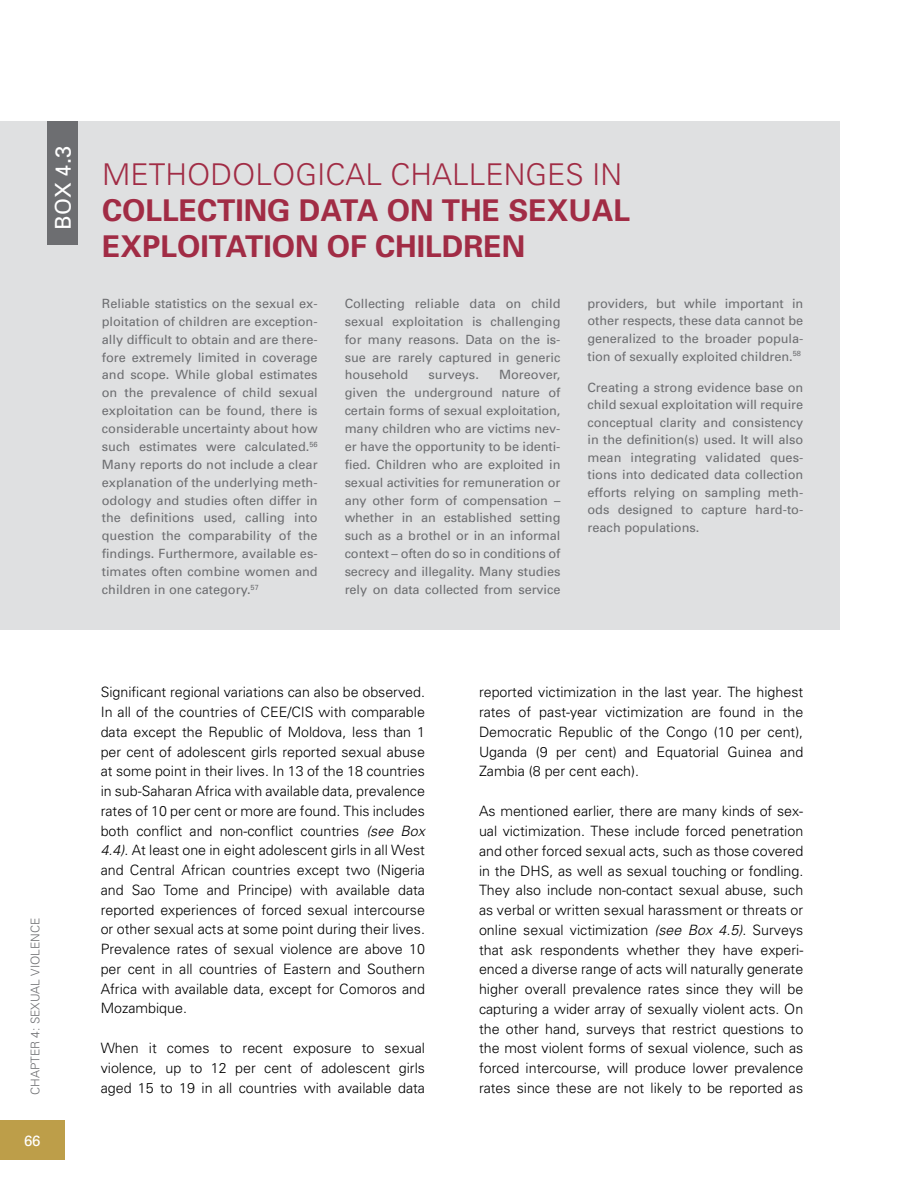
<style>
.page{position:relative;width:918px;height:1188px;background:#fff}
.page>*{position:absolute;margin:0;border:0;box-sizing:border-box;transform-origin:0 0}
.t1{font:700 30px/36px "Univers";color:#a12c45}
.t2{font:300 30px "Univers";color:#a12c45}
.t3{font:21.75px "Univers";color:#fff}
.t4{font:14.85px "Univers";color:#fff}
.t5{font:300 14.25px/19.8px "Univers";color:#000}
.t6{font:12.75px/17.9px "Univers";color:#6d6e71;text-align:justify}
.t7{font:300 12px "Univers";color:#6d6e71}
.s1{font-style:italic}
</style>
<div class="page">
<div style="left:0;top:1120px;width:65px;height:40px;background:#bd9e49"></div>
<div style="left:0;top:121px;width:839px;height:509px;background:#dcddde"></div>
<div style="left:47px;top:121px;width:30px;height:123px;background:#6d6e71"></div>
<h2 class="t3" style="left:50px;top:230px;width:85px;rotate:-90deg">Box 4.3</h2>
<h1 class="t2" style="left:102px;top:157px;width:49px">Methodological</h1>
<h1 class="t2" style="left:391px;top:157px;width:20px">challenges</h1>
<h1 class="t2" style="left:592px;top:157px;width:14px">in</h1>
<h1 class="t1" style="left:102px;top:192px;width:529px">COLLECTING DATA ON THE SEXUAL<br>EXPLOITATION OF CHI LDREN</h1>
<p class="t6" style="left:102px;top:294px;width:217px">Reliable statistics on the sexual ex&shy;ploitation of children are exception&shy;ally difficult to obtain and are there&shy;fore extremely limited in coverage and scope. While global estimates on the prevalence of child sexual exploitation can be found, there is considerable uncertainty about how such estimates were calculated.<sup>56<br></sup>Many reports do not include a clear explanation of the underlying meth&shy;odology and studies often differ in the definitions used, calling into question the comparability of the findings. Furthermore, available es&shy;timates often combine women and children in one category.<sup>57</sup></p>
<p class="t6" style="left:345px;top:294px;width:217px">Collecting reliable data on child sexual exploitation is challenging for many reasons. Data on the is&shy;sue are rarely captured in generic household</p>
<p class="t6" style="left:345px;top:366px;width:217px;text-indent:154px">Moreover, given the underground nature of certain forms of sexual exploitation, many children who are victims nev&shy;er have the opportunity to be identi&shy;fied. Children who are exploited in sexual activities for remuneration or any other form of compensation – whether in an established setting such as a brothel or in an informal context – often do so in conditions of secrecy and illegality. Many studies rely on data collected from service</p>
<p class="t6" style="left:429px;top:366px;width:52px">surveys.</p>
<p class="t6" style="left:587px;top:294px;width:217px">providers, but while important in other respects, these data cannot be generalized to the broader popula&shy;tion of sexually exploited children.<sup>58</sup></p>
<p class="t6" style="left:587px;top:378px;width:217px">Creating a strong evidence base on child sexual exploitation will require conceptual clarity and consistency in the definition(s) used. It will also mean integrating validated ques&shy;tions into dedicated data collection efforts relying on sampling meth&shy;ods designed to capture hard-to&shy;reach populations.</p>
<p class="t7" style="left:28px;top:1095px;width:179px;rotate:-90deg">CHAPTER 4: SEXUAL VIOLENCE</p>
<p class="t4" style="left:24px;top:1132px;width:18px">66</p>
<p class="t5" style="left:101px;top:682px;width:326px">Significant regional variations can also be observed.<br>In all of the countries of CEE/CIS with comparable data except the Republic of Moldova, less than 1 per cent of adolescent girls reported sexual abuse at some point in their lives. In 13 of the 18 countries in sub-Saharan Africa with available data, prevalence rates of 10 per cent or more are found. This includes both conflict and non-conflict countries <span class="s1">(see Box 4.4)</span>. At least one in eight adolescent girls in all West and Central African countries except two (Nigeria and Sao Tome and Principe) with available data reported experiences of forced sexual intercourse or other sexual acts at some point during their lives.<br>Prevalence rates of sexual violence are above 10 per cent in all countries of Eastern and Southern Africa with available data, except for Comoros and Mozambique.</p>
<p class="t5" style="left:101px;top:1038px;width:326px;text-align:justify">When it comes to recent exposure to sexual violence, up to 12 per cent of adolescent girls aged 15 to 19 in all countries with available data</p>
<p class="t5" style="left:479px;top:682px;width:326px;text-align:justify">reported victimization in the last year. The highest rates of past-year victimization are found in the Democratic Republic of the Congo (10 per cent), Uganda (9 per cent) and Equatorial Guinea and Zambia (8 per cent each).</p>
<p class="t5" style="left:479px;top:801px;width:326px">As mentioned earlier, there are many kinds of sex&shy;ual victimization. These include forced penetration and other forced sexual acts, such as those covered in the DHS, as well as sexual touching or fondling.<br>They also include non-contact sexual abuse, such as verbal or written sexual harassment or threats or online sexual victimization <span class="s1">(see Box 4.5)</span>. Surveys that ask respondents whether they have experi&shy;enced a diverse range of acts will naturally generate higher overall prevalence rates since they will be capturing a wider array of sexually violent acts. On the other hand, surveys that restrict questions to the most violent forms of sexual violence, such as forced intercourse, will produce lower prevalence</p>
<p class="t5" style="left:479px;top:1077px;width:326px">rates since these are not likely to be reported as</p>
</div>
